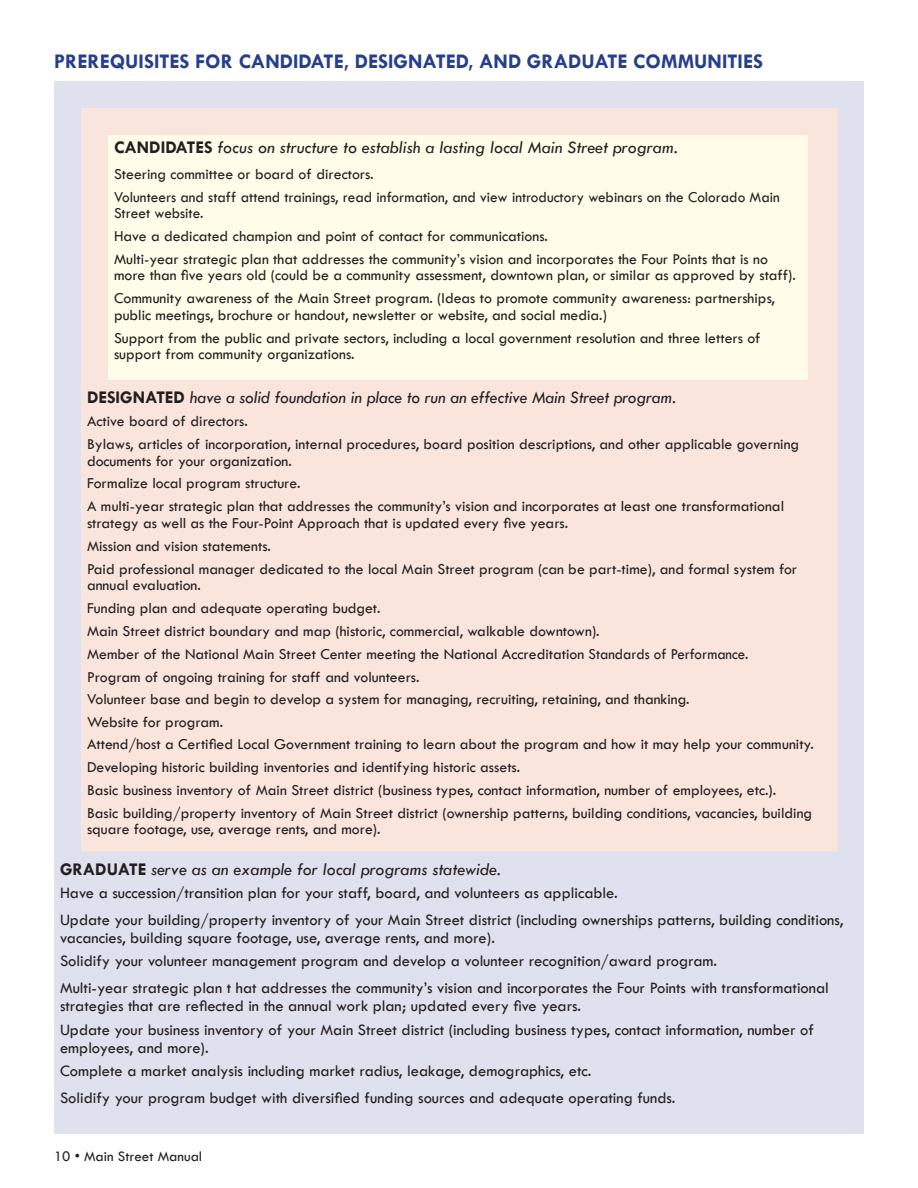
<style>
.page{position:relative;width:918px;height:1188px;background:#fff}
.page>*{position:absolute;margin:0;border:0;box-sizing:border-box;transform-origin:0 0}
.MS-header{font:700 21px "Tw Cen";color:#253f8e}
.MS-subhheading{font:italic 18px "Tw Cen";color:#231f20}
.t1{font:16.5px/18px "Tw Cen";color:#231f20}
.t2{font:15.75px/16.5px "Tw Cen";color:#231f20}
.t3{font:15px "Tw Cen";color:#231f20}
.s1{font-weight:700;font-style:normal}
</style>
<div class="page">
<div style="left:54px;top:81px;width:810px;height:1053px;background:#e0e1ee"></div>
<div style="left:81px;top:108px;width:756px;height:27px;background:#f9e5dc"></div>
<svg style="left:81px;top:135px;width:756px;height:245px;fill:#f9e5dc"></svg>
<div style="left:108px;top:135px;width:700px;height:230px;background:#fffde9"></div>
<div style="left:81px;top:380px;width:756px;height:29px;background:#f9e5dc"></div>
<div style="left:81px;top:409px;width:756px;height:431px;background:#f9e5dc"></div>
<p class="MS-header" style="left:54px;top:49px;width:711px">PREREQUISITES FOR CANDIDATE, DESIGNATED, AND GRADUATE COMMUNITIES</p>
<p class="MS-subhheading" style="left:114px;top:137px;width:565px"><span class="s1">CANDIDATES</span> focus on structure to establish a lasting local Main Street program.</p>
<p class="t2" style="left:114px;top:166px;width:261px">Steering committee or board of directors.</p>
<p class="t2" style="left:114px;top:188px;width:667px">Volunteers and staff attend trainings, read information, and view introductory webinars on the Colorado Main<br>Street website.</p>
<p class="t2" style="left:114px;top:228px;width:435px">Have a dedicated champion and point of contact for communications.</p>
<p class="t2" style="left:114px;top:251px;width:683px">Multi-year strategic plan that addresses the community’s vision and incorporates the Four Points that is no more than five years old (could be a community assessment, downtown plan, or similar as approved by staff).</p>
<p class="t2" style="left:114px;top:290px;width:663px">Community awareness of the Main Street program. (Ideas to promote community awareness: partnerships, public meetings, brochure or handout, newsletter or website, and social media.)</p>
<p class="t2" style="left:114px;top:329px;width:648px">Support from the public and private sectors, including a local government resolution and three letters of support from community organizations.</p>
<p class="MS-subhheading" style="left:87px;top:387px;width:590px"><span class="s1">DESIGNATED</span> have a solid foundation in place to run an effective Main Street program.</p>
<p class="t2" style="left:87px;top:413px;width:162px">Active board of directors.</p>
<p class="t2" style="left:87px;top:436px;width:714px">Bylaws, articles of incorporation, internal procedures, board position descriptions, and other applicable governing documents for your organization.</p>
<p class="t2" style="left:87px;top:475px;width:215px">Formalize local program structure.</p>
<p class="t2" style="left:87px;top:498px;width:699px">A multi-year strategic plan that addresses the community’s vision and incorporates at least one transformational strategy as well as the Four-Point Approach that is updated every five years.</p>
<p class="t2" style="left:87px;top:537px;width:185px">Mission and vision statements.</p>
<p class="t2" style="left:87px;top:560px;width:712px">Paid professional manager dedicated to the local Main Street program (can be part-time), and formal system for annual evaluation.</p>
<p class="t2" style="left:87px;top:600px;width:295px">Funding plan and adequate operating budget.</p>
<p class="t2" style="left:87px;top:623px;width:514px">Main Street district boundary and map (historic, commercial, walkable downtown).</p>
<p class="t2" style="left:87px;top:645px;width:663px">Member of the National Main Street Center meeting the National Accreditation Standards of Performance.</p>
<p class="t2" style="left:87px;top:668px;width:334px">Program of ongoing training for staff and volunteers.</p>
<p class="t2" style="left:87px;top:691px;width:604px">Volunteer base and begin to develop a system for managing, recruiting, retaining, and thanking.</p>
<p class="t2" style="left:87px;top:714px;width:138px">Website for program.</p>
<p class="t2" style="left:87px;top:736px;width:729px">Attend/host a Certified Local Government training to learn about the program and how it may help your community.</p>
<p class="t2" style="left:87px;top:759px;width:435px">Developing historic building inventories and identifying historic assets.</p>
<p class="t2" style="left:87px;top:782px;width:691px">Basic business inventory of Main Street district (business types, contact information, number of employees, etc.).</p>
<p class="t2" style="left:87px;top:804px;width:727px">Basic building/property inventory of Main Street district (ownership patterns, building conditions, vacancies, building square footage, use, average rents, and more).</p>
<p class="MS-subhheading" style="left:60px;top:858px;width:442px"><span class="s1">GRADUATE</span> serve as an example for local programs statewide.</p>
<p class="t1" style="left:60px;top:884px;width:559px">Have a succession/transition plan for your staff, board, and volunteers as applicable.</p>
<p class="t1" style="left:60px;top:911px;width:785px">Update your building/property inventory of your Main Street district (including ownerships patterns, building conditions, vacancies, building square footage, use, average rents, and more).</p>
<p class="t1" style="left:60px;top:952px;width:659px">Solidify your volunteer management program and develop a volunteer recognition/award program.</p>
<p class="t1" style="left:60px;top:979px;width:770px">Multi-year strategic plan t hat addresses the community’s vision and incorporates the Four Points with transformational strategies that are reflected in the annual work plan; updated every five years.</p>
<p class="t1" style="left:60px;top:1021px;width:756px">Update your business inventory of your Main Street district (including business types, contact information, number of employees, and more).</p>
<p class="t1" style="left:60px;top:1062px;width:533px">Complete a market analysis including market radius, leakage, demographics, etc.</p>
<p class="t1" style="left:60px;top:1089px;width:617px">Solidify your program budget with diversified funding sources and adequate operating funds.</p>
<p class="t3" style="left:54px;top:1147px;width:150px">10 • Main Street Manual</p>
</div>
